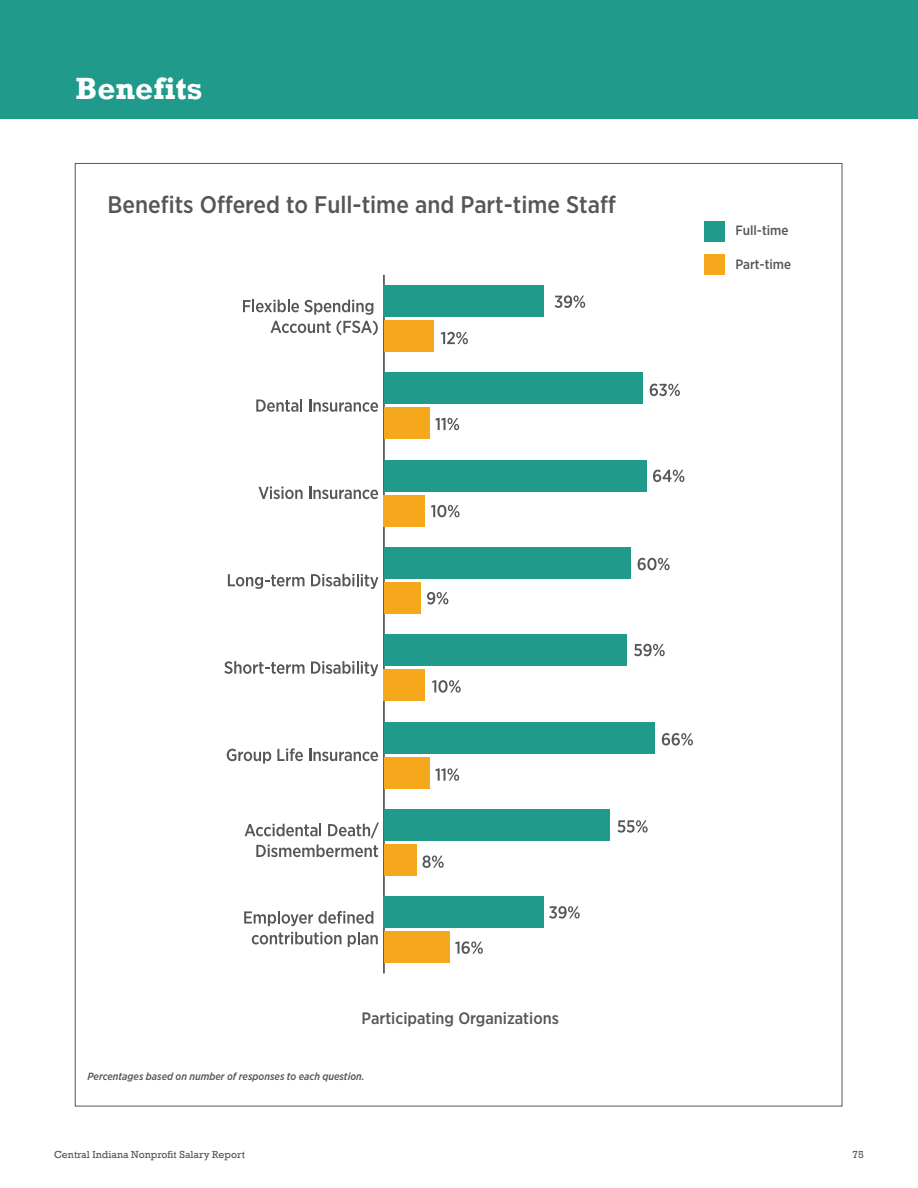
<style>
.page{position:relative;width:918px;height:1188px;background:#fff}
.page>*{position:absolute;margin:0;border:0;box-sizing:border-box;transform-origin:0 0}
.Headlines__reverse{font:700 31.5px "Rockwell";color:#fff}
.Graph_Header{font:500 24px "Gotham Narrow";color:#545759}
.Graph_Header-2{font:500 16.5px "Gotham Narrow";color:#545759}
.Graph_Header-3{font:500 13.5px "Gotham Narrow";color:#545759}
.Graph_Header-4{font:italic 500 10.5px "Gotham Narrow";color:#545759}
.t1{font:10.5px "Rockwell";color:#545759}
</style>
<div class="page">
<div style="left:0;top:0;width:918px;height:119px;background:#1f9a8b"></div>
<div style="left:704px;top:221px;width:21px;height:20px;background:#1f9a8b"></div>
<div style="left:704px;top:254px;width:21px;height:21px;background:#f5a81c"></div>
<hr style="left:383px;top:275px;width:2px;height:699px;background:#545759">
<div style="left:384px;top:320px;width:49px;height:32px;background:#f5a81c"></div>
<div style="left:384px;top:408px;width:45px;height:31px;background:#f5a81c"></div>
<div style="left:384px;top:495px;width:41px;height:31px;background:#f5a81c"></div>
<div style="left:384px;top:582px;width:37px;height:32px;background:#f5a81c"></div>
<div style="left:384px;top:670px;width:41px;height:31px;background:#f5a81c"></div>
<div style="left:384px;top:757px;width:45px;height:31px;background:#f5a81c"></div>
<div style="left:384px;top:844px;width:33px;height:32px;background:#f5a81c"></div>
<div style="left:384px;top:932px;width:66px;height:31px;background:#f5a81c"></div>
<div style="left:384px;top:285px;width:160px;height:32px;background:#1f9a8b"></div>
<div style="left:384px;top:373px;width:259px;height:31px;background:#1f9a8b"></div>
<div style="left:384px;top:460px;width:263px;height:31px;background:#1f9a8b"></div>
<div style="left:384px;top:547px;width:246px;height:32px;background:#1f9a8b"></div>
<div style="left:384px;top:635px;width:242px;height:31px;background:#1f9a8b"></div>
<div style="left:384px;top:722px;width:271px;height:31px;background:#1f9a8b"></div>
<div style="left:384px;top:809px;width:226px;height:32px;background:#1f9a8b"></div>
<div style="left:384px;top:897px;width:160px;height:31px;background:#1f9a8b"></div>
<svg style="left:244px;top:911px;width:129px;height:15px"></svg>
<svg style="left:252px;top:932px;width:89px;height:12px"></svg>
<svg style="left:348px;top:932px;width:30px;height:15px"></svg>
<svg style="left:245px;top:824px;width:76px;height:12px"></svg>
<svg style="left:328px;top:823px;width:51px;height:15px"></svg>
<svg style="left:256px;top:844px;width:122px;height:13px"></svg>
<svg style="left:227px;top:749px;width:44px;height:15px"></svg>
<svg style="left:277px;top:748px;width:26px;height:13px"></svg>
<svg style="left:309px;top:749px;width:69px;height:12px"></svg>
<svg style="left:224px;top:661px;width:81px;height:13px"></svg>
<svg style="left:311px;top:661px;width:67px;height:15px"></svg>
<svg style="left:228px;top:574px;width:77px;height:15px"></svg>
<svg style="left:311px;top:574px;width:67px;height:15px"></svg>
<svg style="left:259px;top:487px;width:44px;height:12px"></svg>
<svg style="left:309px;top:487px;width:69px;height:12px"></svg>
<svg style="left:256px;top:399px;width:46px;height:13px"></svg>
<svg style="left:309px;top:400px;width:69px;height:12px"></svg>
<svg style="left:243px;top:300px;width:130px;height:15px"></svg>
<svg style="left:271px;top:321px;width:107px;height:14px"></svg>
<svg style="left:555px;top:295px;width:30px;height:13px"></svg>
<svg style="left:441px;top:332px;width:27px;height:12px"></svg>
<svg style="left:650px;top:384px;width:30px;height:12px"></svg>
<svg style="left:435px;top:418px;width:24px;height:12px"></svg>
<svg style="left:435px;top:768px;width:24px;height:13px"></svg>
<svg style="left:653px;top:470px;width:31px;height:12px"></svg>
<svg style="left:431px;top:505px;width:29px;height:12px"></svg>
<svg style="left:638px;top:558px;width:32px;height:12px"></svg>
<svg style="left:427px;top:592px;width:21px;height:12px"></svg>
<svg style="left:634px;top:644px;width:31px;height:12px"></svg>
<svg style="left:662px;top:733px;width:31px;height:13px"></svg>
<svg style="left:618px;top:820px;width:30px;height:13px"></svg>
<svg style="left:549px;top:906px;width:31px;height:13px"></svg>
<svg style="left:455px;top:941px;width:28px;height:13px"></svg>
<svg style="left:422px;top:855px;width:22px;height:13px"></svg>
<svg style="left:432px;top:680px;width:29px;height:13px"></svg>
<p class="Headlines__reverse" style="left:76px;top:69px;width:128px">Benefits</p>
<p class="Graph_Header" style="left:108px;top:189px;width:510px">Benefits Offered to Full-time and Part-time Staff</p>
<p class="Graph_Header-3" style="left:735px;top:222px;width:55px">Full-time</p>
<p class="Graph_Header-3" style="left:735px;top:256px;width:57px">Part-time</p>
<p class="Graph_Header-2" style="left:362px;top:1008px;width:199px">Participating Organizations</p>
<p class="Graph_Header-4" style="left:87px;top:1070px;width:279px">Percentages based on number of responses to each question.</p>
<p class="t1" style="left:54px;top:1148px;width:192px">Central Indiana Nonprofit Salary Report</p>
<p class="t1" style="left:853px;top:1148px;width:13px">75</p>
</div>
